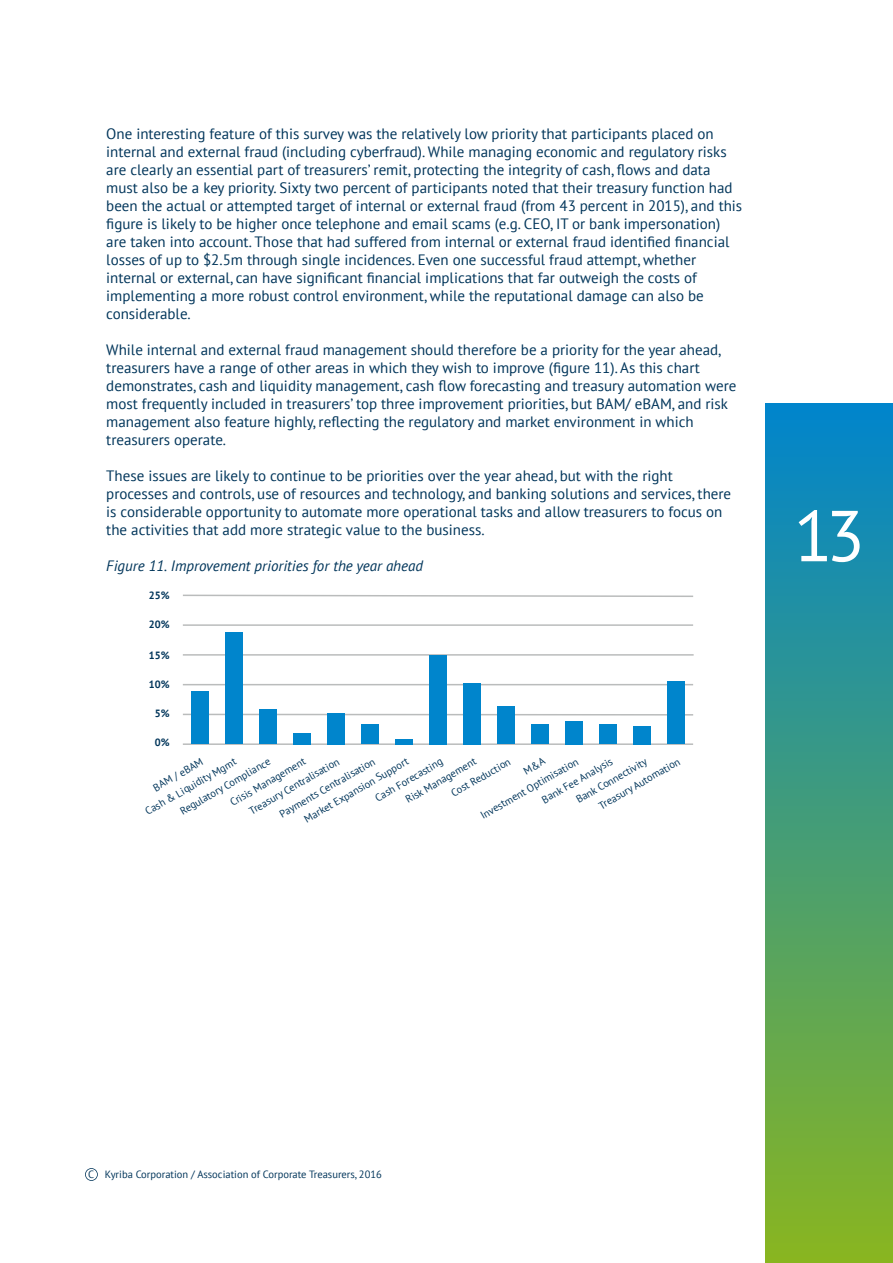
<style>
.page{position:relative;width:893px;height:1263px;background:#fff}
.page>*{position:absolute;margin:0;border:0;box-sizing:border-box;transform-origin:0 0}
.t1{font:72px "PT Sans";color:#fff}
.t2{font:15px/18px "PT Sans";color:#00355a}
.t3{font:italic 15px "PT Sans";color:#00355a}
.t4{font:10.5px "PT Sans";color:#00355a}
.t5{font:700 10.5px "PT Sans";color:#00355a}
</style>
<div class="page">
<svg style="left:183px;top:594px;width:511px;height:3px"></svg>
<hr style="left:183px;top:624px;width:510px;height:2px;background:#babcbc">
<hr style="left:183px;top:654px;width:511px;height:2px;background:#babcbc">
<hr style="left:183px;top:684px;width:510px;height:1px;background:#babcbc">
<hr style="left:183px;top:714px;width:510px;height:1px;background:#babcbc">
<hr style="left:183px;top:743px;width:510px;height:2px;background:#babcbc">
<div style="left:765px;top:404px;width:128px;height:859px;background:linear-gradient(to bottom,#0085cc,#89b61f)"></div>
<div style="left:191px;top:692px;width:17px;height:52px;background:#0085cc"></div>
<div style="left:668px;top:682px;width:17px;height:62px;background:#0085cc"></div>
<div style="left:634px;top:726px;width:17px;height:18px;background:#0085cc"></div>
<div style="left:600px;top:725px;width:17px;height:19px;background:#0085cc"></div>
<div style="left:566px;top:721px;width:17px;height:23px;background:#0085cc"></div>
<div style="left:531px;top:725px;width:18px;height:19px;background:#0085cc"></div>
<div style="left:497px;top:707px;width:17px;height:37px;background:#0085cc"></div>
<div style="left:463px;top:683px;width:17px;height:61px;background:#0085cc"></div>
<div style="left:429px;top:655px;width:17px;height:89px;background:#0085cc"></div>
<div style="left:395px;top:739px;width:17px;height:5px;background:#0085cc"></div>
<div style="left:361px;top:725px;width:17px;height:19px;background:#0085cc"></div>
<div style="left:327px;top:713px;width:17px;height:31px;background:#0085cc"></div>
<div style="left:293px;top:733px;width:17px;height:11px;background:#0085cc"></div>
<div style="left:259px;top:710px;width:17px;height:34px;background:#0085cc"></div>
<div style="left:225px;top:632px;width:17px;height:112px;background:#0085cc"></div>
<div style="left:85px;top:1168px;width:13px;height:13px;border:2px solid #00355a;border-radius:50%"></div>
<p class="t2" style="left:106px;top:125px;width:637px">One interesting feature of this survey was the relatively low priority that participants placed on internal and external fraud (including cyberfraud). While managing economic and regulatory risks are clearly an essential part of treasurers’ remit, protecting the integrity of cash, flows and data must also be a key priority. Sixty two percent of participants noted that their treasury function had been the actual or attempted target of internal or external fraud (from 43 percent in 2015), and this figure is likely to be higher once telephone and email scams (e.g. CEO, IT or bank impersonation) are taken into account. Those that had suffered from internal or external fraud identified financial losses of up to $2.5m through single incidences. Even one successful fraud attempt, whether internal or external, can have significant financial implications that far outweigh the costs of implementing a more robust control environment, while the reputational damage can also be considerable.</p>
<p class="t2" style="left:106px;top:341px;width:632px">While internal and external fraud management should therefore be a priority for the year ahead, treasurers have a range of other areas in which they wish to improve (figure 11). As this chart demonstrates, cash and liquidity management, cash flow forecasting and treasury automation were most frequently included in treasurers’ top three improvement priorities, but BAM/ eBAM, and risk management also feature highly, reflecting the regulatory and market environment in which treasurers operate.</p>
<p class="t2" style="left:106px;top:467px;width:626px">These issues are likely to continue to be priorities over the year ahead, but with the right processes and controls, use of resources and technology, and banking solutions and services, there is considerable opportunity to automate more operational tasks and allow treasurers to focus on the activities that add more strategic value to the business.</p>
<p class="t3" style="left:106px;top:557px;width:318px">Figure 11. Improvement priorities for the year ahead</p>
<p class="t5" style="left:149px;top:589px;width:22px">25%</p>
<p class="t5" style="left:149px;top:619px;width:22px">20%</p>
<p class="t5" style="left:149px;top:649px;width:22px">15%</p>
<p class="t5" style="left:149px;top:678px;width:22px">10%</p>
<p class="t5" style="left:155px;top:707px;width:16px">5%</p>
<p class="t5" style="left:155px;top:736px;width:16px">0%</p>
<p class="t4" style="left:151px;top:783px;width:57px;rotate:-30deg">BAM / eBAM</p>
<p class="t4" style="left:597px;top:801px;width:93px;rotate:-30deg">Treasury Automation</p>
<p class="t4" style="left:404px;top:795px;width:81px;rotate:-30deg">Risk Management</p>
<p class="t4" style="left:302px;top:815px;width:120px;rotate:-30deg">Market Expansion Support</p>
<p class="t4" style="left:143px;top:807px;width:105px;rotate:-30deg">Cash &amp; Liquidity Mgmt</p>
<p class="t4" style="left:228px;top:798px;width:87px;rotate:-30deg">Crisis Management</p>
<p class="t4" style="left:574px;top:795px;width:81px;rotate:-30deg">Bank Connectivity</p>
<p class="t4" style="left:540px;top:795px;width:81px;rotate:-30deg">Bank Fee Analysis</p>
<p class="t4" style="left:178px;top:807px;width:104px;rotate:-30deg">Regulatory Compliance</p>
<p class="t4" style="left:449px;top:789px;width:68px;rotate:-30deg">Cost Reduction</p>
<p class="t4" style="left:247px;top:806px;width:104px;rotate:-30deg">Treasury Centralisation</p>
<p class="t4" style="left:478px;top:811px;width:112px;rotate:-30deg">Investment Optimisation</p>
<p class="t4" style="left:278px;top:810px;width:110px;rotate:-30deg">Payments Centralisation</p>
<p class="t4" style="left:373px;top:793px;width:77px;rotate:-30deg">Cash Forecasting</p>
<h1 class="t1" style="left:794px;top:496px;width:73px">13</h1>
<p class="t4" style="left:88px;top:1169px;width:295px">C Kyriba Corporation / Association of Corporate Treasurers, 2016</p>
</div>
